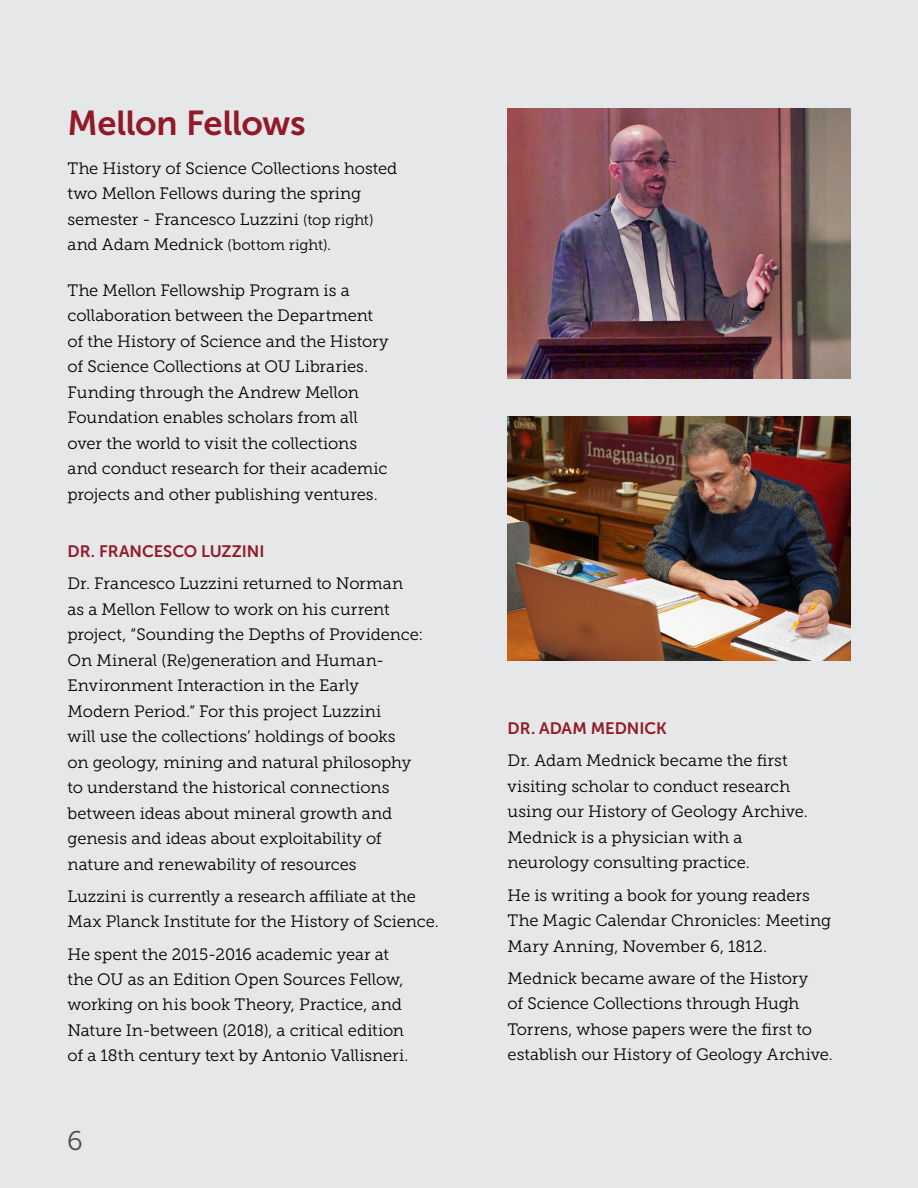
<style>
.page{position:relative;width:918px;height:1188px;background:#e6e7e8}
.page>*{position:absolute;margin:0;border:0;box-sizing:border-box;transform-origin:0 0}
.t1{font:34.5px "Museo Sans 700";letter-spacing:-.01em;color:#921927}
.t2{font:27px "Museo 300";color:#524b48}
.t3{font:16.5px/25.5px "Museo Slab 300";letter-spacing:-.005em;color:#000}
.t4{font:16.5px "Museo Sans 700";letter-spacing:-.005em;color:#921927}
.s1{font-size:15px}
</style>
<div class="page">
<img style="left:508px;top:417px;width:342px;height:244px">
<img style="left:508px;top:109px;width:342px;height:270px">
<h1 class="t1" style="left:68px;top:104px;width:240px">Mellon Fellows</h1>
<p class="t3" style="left:68px;top:155px;width:331px">The History of Science Collections hosted two Mellon Fellows during the spring semester - Francesco Luzzini <span class="s1">(top right) </span>and Adam Mednick <span class="s1">(bottom right)</span>.</p>
<p class="t3" style="left:67px;top:278px;width:323px">The Mellon Fellowship Program is a collaboration between the Department of the History of Science and the History of Science Collections at OU Libraries.<br>Funding through the Andrew Mellon Foundation enables scholars from all over the world to visit the collections and conduct research for their academic projects and other publishing ventures.</p>
<p class="t4" style="left:67px;top:542px;width:199px">DR. FRANCESCO LUZZINI</p>
<p class="t3" style="left:67px;top:571px;width:357px">Dr. Francesco Luzzini returned to Norman as a Mellon Fellow to work on his current project, “Sounding the Depths of Providence:<br>On Mineral (Re)generation and Human-Environment Interaction in the Early Modern Period.” For this project Luzzini<br>will use the collections’ holdings of books<br>on geology, mining and natural philosophy to understand the historical connections between ideas about mineral growth and genesis and ideas about exploitability of nature and renewability of resources</p>
<p class="t3" style="left:67px;top:883px;width:373px">Luzzini is currently a research affiliate at the<br>Max Planck Institute for the History of Science.</p>
<p class="t3" style="left:67px;top:941px;width:343px">He spent the 2015-2016 academic year at the OU as an Edition Open Sources Fellow, working on his book Theory, Practice, and Nature In-between (2018), a critical edition of a 18th century text by Antonio Vallisneri.</p>
<h2 class="t2" style="left:68px;top:1126px;width:17px">6</h2>
<p class="t4" style="left:508px;top:719px;width:161px">DR. ADAM MEDNICK</p>
<p class="t3" style="left:508px;top:748px;width:302px">Dr. Adam Mednick became the first visiting scholar to conduct research using our History of Geology Archive.<br>Mednick is a physician with a neurology consulting practice.</p>
<p class="t3" style="left:508px;top:882px;width:325px">He is writing a book for young readers<br>The Magic Calendar Chronicles: Meeting<br>Mary Anning, November 6, 1812.</p>
<p class="t3" style="left:508px;top:966px;width:327px">Mednick became aware of the History<br>of Science Collections through Hugh Torrens, whose papers were the first to establish our History of Geology Archive.</p>
</div>
